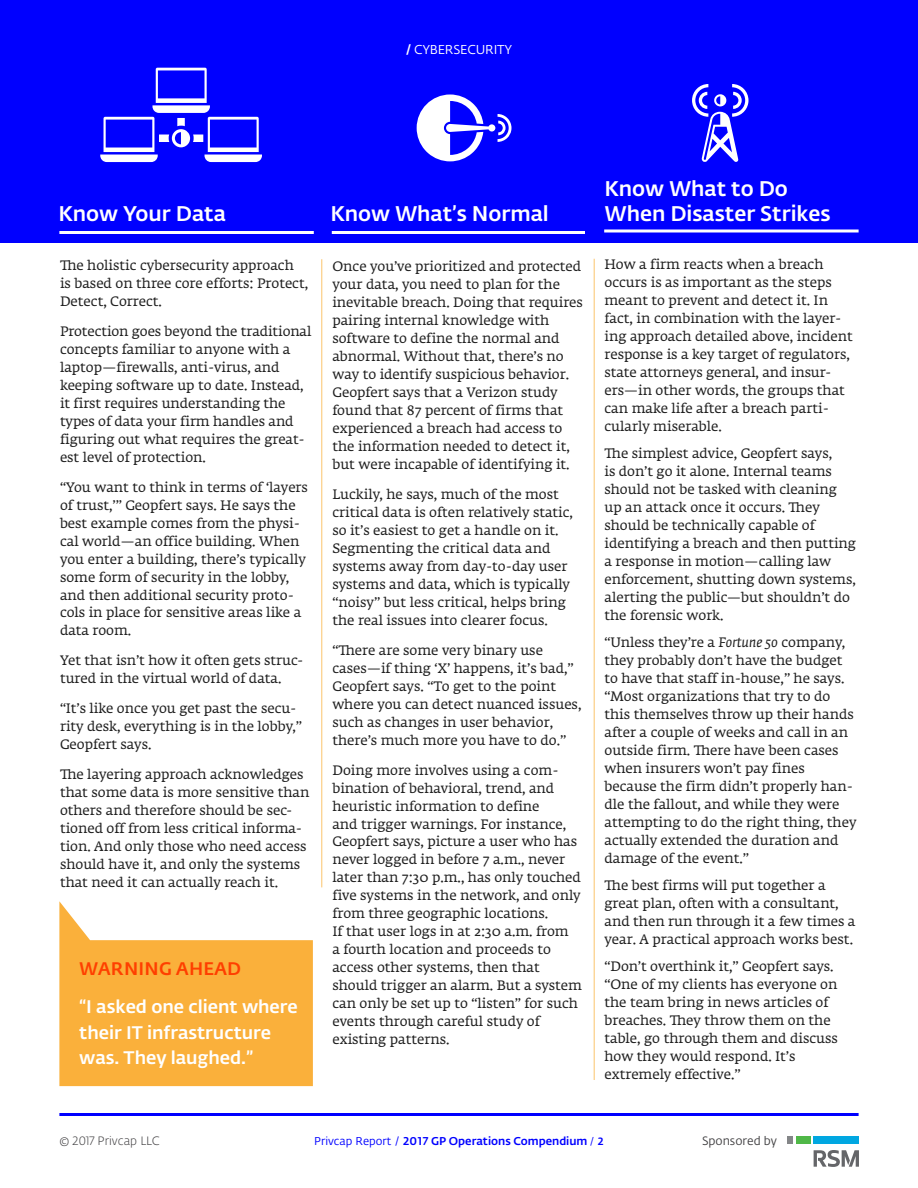
<style>
.page{position:relative;width:918px;height:1188px;background:#fff}
.page>*{position:absolute;margin:0;border:0;box-sizing:border-box;transform-origin:0 0}
.t1{font:500 21px "Fedra Sans Alt Pro";color:#fff}
.t2{font:500 18px/25.5px "Fedra Sans Alt Pro";color:#fff}
.t3{font:500 18px "Fedra Sans Alt Pro";letter-spacing:.01em;color:#ff3f00}
.t4{font:13.5px/18px "Fedra Serif A Std";color:#1f1f1f}
.t5{font:12.75px "Fedra Sans Alt Pro";letter-spacing:-.02em;color:#fff}
.t6{font:300 12px "Fedra Sans Alt Pro";color:#424143}
.t7{font:12px "Fedra Sans Alt Pro";color:#424143}
.t8{font:500 11.25px "Fedra Sans Alt Pro";color:#00f}
.s1{font-weight:500}
.s2{font-style:italic}
.s3{font-weight:400}
.s4{font-weight:400;font-size:10.5px}
.s5{font-size:10.5px}
</style>
<div class="page">
<div style="left:0;top:0;width:918px;height:243px;background:#00f"></div>
<svg style="left:59px;top:901px;width:254px;height:185px;fill:#fab03b"></svg>
<svg style="left:100px;top:68px;width:162px;height:94px"></svg>
<svg style="left:417px;top:94px;width:95px;height:67px"></svg>
<svg style="left:692px;top:84px;width:56px;height:78px"></svg>
<hr style="left:332px;top:231px;width:253px;height:3px;background:#fff">
<hr style="left:604px;top:229px;width:255px;height:3px;background:#fff">
<hr style="left:59px;top:231px;width:255px;height:3px;background:#fff">
<hr style="left:322px;top:259px;width:1px;height:628px;background:#fbc46c">
<hr style="left:594px;top:259px;width:1px;height:821px;background:#fbc46c">
<hr style="left:59px;top:1113px;width:800px;height:3px;background:#00f">
<div style="left:814px;top:1137px;width:45px;height:7px;background:#00a7e1"></div>
<div style="left:787px;top:1137px;width:6px;height:7px;background:#848688"></div>
<div style="left:796px;top:1137px;width:14px;height:7px;background:#50b848"></div>
<svg style="left:814px;top:1150px;width:45px;height:17px"></svg>
<p class="t5" style="left:406px;top:44px;width:108px"><span class="s1">/</span> CYBERSECURITY</p>
<h1 class="t1" style="left:58px;top:205px;width:169px">Know Your Data</h1>
<p class="t4" style="left:60px;top:257px;width:250px">The holistic cybersecurity approach<br>is based on three core efforts: Protect,<br>Detect, Correct.</p>
<p class="t4" style="left:60px;top:323px;width:253px">Protection goes beyond the traditional concepts familiar to anyone with a laptop—firewalls, anti-virus, and keeping software up to date. Instead, it first requires understanding the types of data your firm handles and figuring out what requires the great&shy;est level of protection.</p>
<p class="t4" style="left:60px;top:479px;width:250px">“You want to think in terms of ‘layers of trust,’” Geopfert says. He says the best example comes from the physi&shy;cal world—an office building. When you enter a building, there’s typically some form of security in the lobby, and then additional security proto&shy;cols in place for sensitive areas like a data room.</p>
<p class="t4" style="left:60px;top:653px;width:245px">Yet that isn’t how it often gets struc&shy;tured in the virtual world of data.</p>
<p class="t4" style="left:60px;top:701px;width:244px">“It’s like once you get past the secu&shy;rity desk, everything is in the lobby,”<br>Geopfert says.</p>
<p class="t4" style="left:60px;top:767px;width:251px">The layering approach acknowledges that some data is more sensitive than others and therefore should be sec&shy;tioned off from less critical informa&shy;tion. And only those who need access should have it, and only the systems that need it can actually reach it.</p>
<h2 class="t3" style="left:79px;top:961px;width:163px">WARNING AHEAD</h2>
<h2 class="t2" style="left:79px;top:995px;width:220px">“I asked one client where their IT infrastructure was. They laughed.”</h2>
<h1 class="t1" style="left:604px;top:179px;width:185px">Know What to Do</h1>
<h1 class="t1" style="left:331px;top:205px;width:220px">Know What’s Normal</h1>
<h1 class="t1" style="left:604px;top:205px;width:228px">When Disaster Strikes</h1>
<p class="t4" style="left:332px;top:258px;width:252px">Once you’ve prioritized and protected your data, you need to plan for the inevitable breach. Doing that requires pairing internal knowledge with software to define the normal and abnormal. Without that, there’s no way to identify suspicious behavior.<br>Geopfert says that a Verizon study found that 87 percent of firms that experienced a breach had access to the information needed to detect it, but were incapable of identifying it.</p>
<p class="t4" style="left:332px;top:486px;width:242px">Luckily, he says, much of the most critical data is often relatively static, so it’s easiest to get a handle on it.<br>Segmenting the critical data and systems away from day-to-day user systems and data, which is typically “noisy” but less critical, helps bring the real issues into clearer focus.</p>
<p class="t4" style="left:332px;top:642px;width:251px">“There are some very binary use cases—if thing ‘X’ happens, it’s bad,” Geopfert says. “To get to the point where you can detect nuanced issues, such as changes in user behavior, there’s much more you have to do.”</p>
<p class="t4" style="left:332px;top:762px;width:251px">Doing more involves using a com&shy;bination of behavioral, trend, and heuristic information to define<br>and trigger warnings. For instance, Geopfert says, picture a user who has never logged in before 7 a.m., never later than 7:30 p.m., has only touched five systems in the network, and only from three geographic locations.<br>If that user logs in at 2:30 a.m. from<br>a fourth location and proceeds to access other systems, then that should trigger an alarm. But a system can only be set up to “listen” for such events through careful study of existing patterns.</p>
<p class="t4" style="left:604px;top:256px;width:250px">How a firm reacts when a breach occurs is as important as the steps meant to prevent and detect it. In fact, in combination with the layer&shy;ing approach detailed above, incident response is a key target of regulators, state attorneys general, and insur&shy;ers—in other words, the groups that can make life after a breach parti&shy;cularly miserable.</p>
<p class="t4" style="left:604px;top:445px;width:253px">The simplest advice, Geopfert says,<br>is don’t go it alone. Internal teams should not be tasked with cleaning up an attack once it occurs. They should be technically capable of identifying a breach and then putting a response in motion—calling law enforcement, shutting down systems, alerting the public—but shouldn’t do the forensic work.</p>
<p class="t4" style="left:604px;top:634px;width:254px">“Unless they’re a <span class="s2">Fortune 50</span> company, they probably don’t have the budget to have that staff in-house,” he says. “Most organizations that try to do this themselves throw up their hands after a couple of weeks and call in an outside firm. There have been cases when insurers won’t pay fines because the firm didn’t properly han&shy;dle the fallout, and while they were attempting to do the right thing, they actually extended the duration and damage of the event.”</p>
<p class="t4" style="left:604px;top:877px;width:253px">The best firms will put together a great plan, often with a consultant, and then run through it a few times a year. A practical approach works best.</p>
<p class="t4" style="left:604px;top:958px;width:235px">“Don’t overthink it,” Geopfert says. “One of my clients has everyone on the team bring in news articles of breaches. They throw them on the table, go through them and discuss how they would respond. It’s extremely effective.”</p>
<p class="t6" style="left:59px;top:1136px;width:102px">© 2017 Privcap LLC</p>
<p class="t8" style="left:314px;top:1136px;width:291px"><span class="s3">Privcap Report /</span> 2017 GP Operations Compendium <span class="s4">/</span> <span class="s5">2</span></p>
<p class="t7" style="left:702px;top:1136px;width:77px">Sponsored by</p>
</div>
